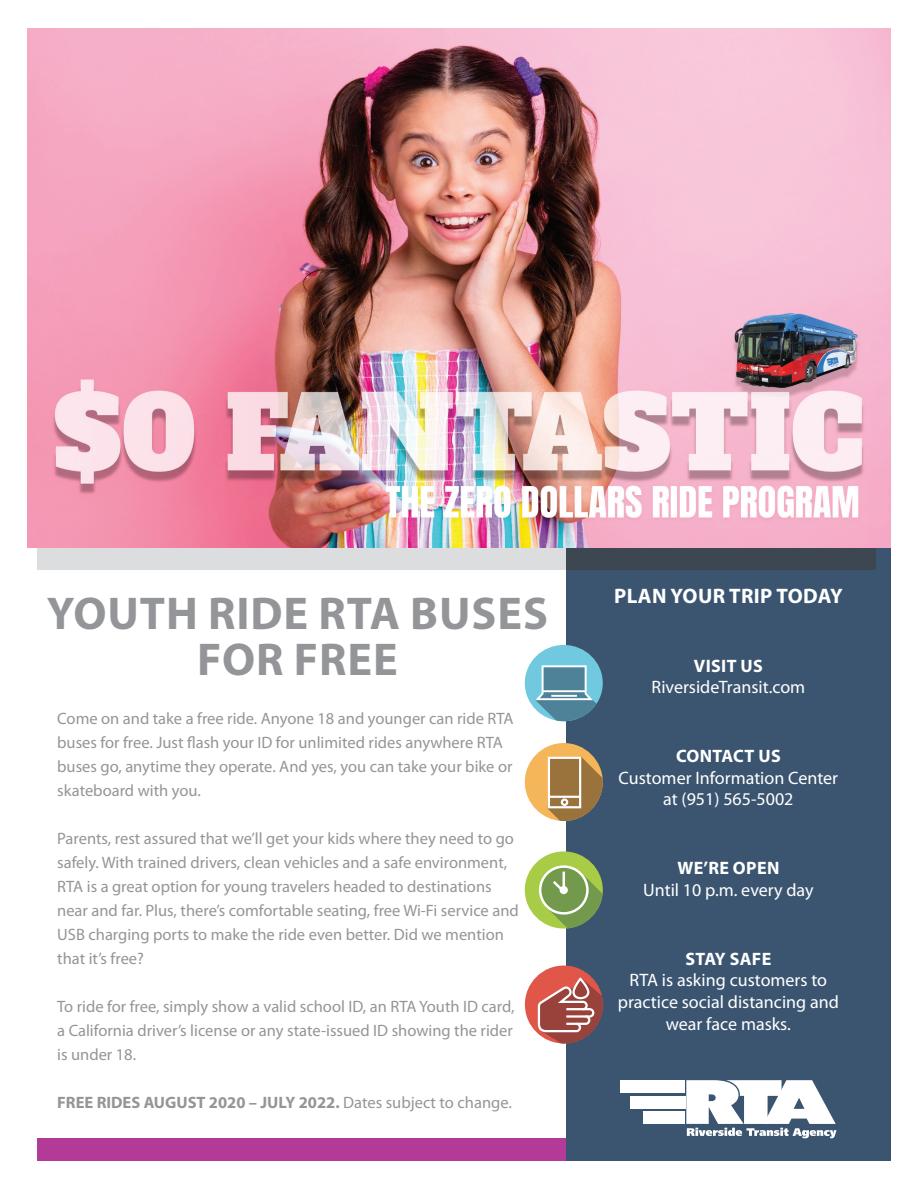
<style>
.page{position:relative;width:918px;height:1188px;background:#fff}
.page>*{position:absolute;margin:0;border:0;box-sizing:border-box;transform-origin:0 0}
.t1{font:700 46.2px/46.3px "Myriad Pro";letter-spacing:.02em;color:#939598;text-align:center}
.t2{font:700 21px "Myriad Pro";letter-spacing:.02em;color:#fff}
.t3{font:18px/21.6px "Myriad Pro";color:#fff;text-align:center}
.t4{font:16.5px/24px "Myriad Pro";color:#939598}
.t5{font:700 16.5px "Myriad Pro";color:#939598}
.s1{font-weight:400}
.s2{font-weight:700}
</style>
<div class="page">
<div style="left:566px;top:547px;width:325px;height:614px;background:#3b5571"></div>
<div style="left:38px;top:1138px;width:528px;height:23px;background:#b33a96"></div>
<div style="left:630px;top:1096px;width:55px;height:12px;background:#fff"></div>
<div style="left:620px;top:1080px;width:65px;height:12px;background:#fff"></div>
<div style="left:644px;top:1112px;width:41px;height:12px;background:#fff"></div>
<svg style="left:686px;top:1080px;width:151px;height:58px"></svg>
<div style="left:566px;top:547px;width:310px;height:22px;background:#3c4752"></div>
<div style="left:38px;top:547px;width:528px;height:22px;background:#dcdddf"></div>
<div style="left:525px;top:743px;width:78px;height:78px;background:#f5b559;border-radius:50%"></div>
<svg style="left:548px;top:757px;width:55px;height:64px"></svg>
<div style="left:525px;top:645px;width:78px;height:76px;background:#70c9de;border-radius:50%"></div>
<svg style="left:535px;top:665px;width:62px;height:56px"></svg>
<div style="left:525px;top:966px;width:78px;height:77px;background:#e0574a;border-radius:50%"></div>
<svg style="left:538px;top:978px;width:65px;height:65px"></svg>
<div style="left:525px;top:851px;width:78px;height:78px;background:#a8cc45;border-radius:50%"></div>
<svg style="left:539px;top:865px;width:64px;height:63px"></svg>
<img style="left:27px;top:28px;width:864px;height:519px">
<p class="t1" style="left:47px;top:591px;width:503px">YOUTH RIDE RTA BUSES<br>FOR FREE</p>
<p class="t4" style="left:57px;top:707px;width:458px">Come on and take a free ride. Anyone 18 and younger can ride RTA buses for free. Just flash your ID for unlimited rides anywhere RTA buses go, anytime they operate. And yes, you can take your bike or skateboard with you.</p>
<p class="t4" style="left:57px;top:827px;width:463px">Parents, rest assured that we’ll get your kids where they need to go safely. With trained drivers, clean vehicles and a safe environment, RTA is a great option for young travelers headed to destinations near and far. Plus, there’s comfortable seating, free Wi-Fi service and USB charging ports to make the ride even better. Did we mention that it’s free?</p>
<p class="t4" style="left:57px;top:995px;width:459px;text-align:justify">To ride for free, simply show a valid school ID, an RTA Youth ID card, a California driver’s license or any state-issued ID showing the rider is under 18.</p>
<p class="t5" style="left:57px;top:1094px;width:456px">FREE RIDES AUGUST 2020 – JULY 2022. <span class="s1">Dates subject to change.</span></p>
<p class="t2" style="left:614px;top:584px;width:230px">PLAN YOUR TRIP TODAY</p>
<p class="t3" style="left:651px;top:655px;width:155px"><span class="s2">VISIT US<br></span>RiversideTransit.com</p>
<p class="t3" style="left:619px;top:746px;width:221px"><span class="s2">CONTACT US<br></span>Customer Information Center at (951) 565-5002</p>
<p class="t3" style="left:643px;top:858px;width:172px"><span class="s2">WE’RE OPEN<br></span>Until 10 p.m. every day</p>
<p class="t3" style="left:618px;top:948px;width:223px"><span class="s2">STAY SAFE<br></span>RTA is asking customers to practice social distancing and wear face masks.</p>
</div>
